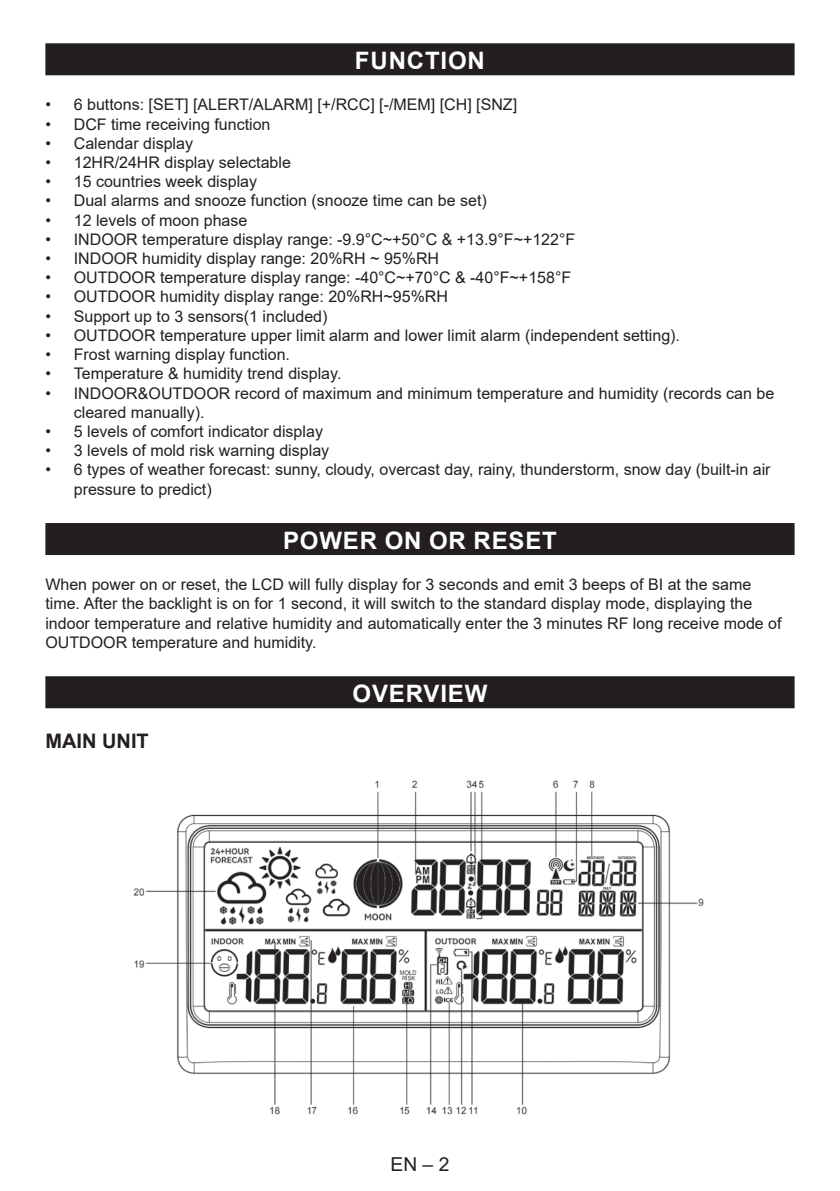
<style>
.page{position:relative;width:840px;height:1191px;background:#fff}
.page>*{position:absolute;margin:0;border:0;box-sizing:border-box;transform-origin:0 0}
.t1{font:700 24px "Arial";letter-spacing:.035em;color:#fff}
.t2{font:700 20px "Arial";color:#231f20}
.t3{font:19.2px "Arial";color:#231f20}
.t4{font:16px/19.2px "Arial";color:#231f20}
</style>
<div class="page">
<div style="left:45px;top:43px;width:749px;height:32px;background:#231f20"></div>
<div style="left:45px;top:523px;width:749px;height:32px;background:#231f20"></div>
<div style="left:45px;top:676px;width:749px;height:32px;background:#231f20"></div>
<img style="left:133px;top:780px;width:571px;height:335px">
<h1 class="t1" style="left:355px;top:43px;width:131px">FUNCTION</h1>
<p class="t4" style="left:45px;top:95px;width:473px">• 6 buttons: [SET] [ALERT/ALARM] [+/RCC] [-/MEM] [CH] [SNZ]</p>
<p class="t4" style="left:45px;top:114px;width:226px">• DCF time receiving function</p>
<p class="t4" style="left:45px;top:133px;width:149px">• Calendar display</p>
<p class="t4" style="left:45px;top:153px;width:247px">• 12HR/24HR display selectable</p>
<p class="t4" style="left:45px;top:172px;width:213px">• 15 countries week display</p>
<p class="t4" style="left:45px;top:191px;width:443px">• Dual alarms and snooze function (snooze time can be set)</p>
<p class="t4" style="left:45px;top:210px;width:203px">• 12 levels of moon phase</p>
<p class="t4" style="left:45px;top:229px;width:531px">• INDOOR temperature display range: -9.9°C~+50°C &amp; +13.9°F~+122°F</p>
<p class="t4" style="left:45px;top:249px;width:395px">• INDOOR humidity display range: 20%RH ~ 95%RH</p>
<p class="t4" style="left:45px;top:268px;width:527px">• OUTDOOR temperature display range: -40°C~+70°C &amp; -40°F~+158°F</p>
<p class="t4" style="left:45px;top:287px;width:404px">• OUTDOOR humidity display range: 20%RH~95%RH</p>
<p class="t4" style="left:45px;top:306px;width:283px">• Support up to 3 sensors(1 included)</p>
<p class="t4" style="left:45px;top:325px;width:635px">• OUTDOOR temperature upper limit alarm and lower limit alarm (independent setting).</p>
<p class="t4" style="left:45px;top:345px;width:246px">• Frost warning display function.</p>
<p class="t4" style="left:45px;top:364px;width:297px">• Temperature &amp; humidity trend display.</p>
<p class="t4" style="left:74px;top:383px;width:701px;text-indent:-28px">• INDOOR&amp;OUTDOOR record of maximum and minimum temperature and humidity (records can be cleared manually).</p>
<p class="t4" style="left:45px;top:421px;width:279px">• 5 levels of comfort indicator display</p>
<p class="t4" style="left:45px;top:441px;width:285px">• 3 levels of mold risk warning display</p>
<p class="t4" style="left:74px;top:460px;width:697px;text-indent:-28px">• 6 types of weather forecast: sunny, cloudy, overcast day, rainy, thunderstorm, snow day (built-in air pressure to predict)</p>
<h1 class="t1" style="left:283px;top:523px;width:275px">POWER ON OR RESET</h1>
<p class="t4" style="left:45px;top:575px;width:737px">When power on or reset, the LCD will fully display for 3 seconds and emit 3 beeps of BI at the same time. After the backlight is on for 1 second, it will switch to the standard display mode, displaying the indoor temperature and relative humidity and automatically enter the 3 minutes RF long receive mode of OUTDOOR temperature and humidity.</p>
<h1 class="t1" style="left:352px;top:676px;width:136px">OVERVIEW</h1>
<p class="t2" style="left:45px;top:727px;width:105px">MAIN UNIT</p>
<p class="t3" style="left:390px;top:1151px;width:60px">EN – 2</p>
</div>
